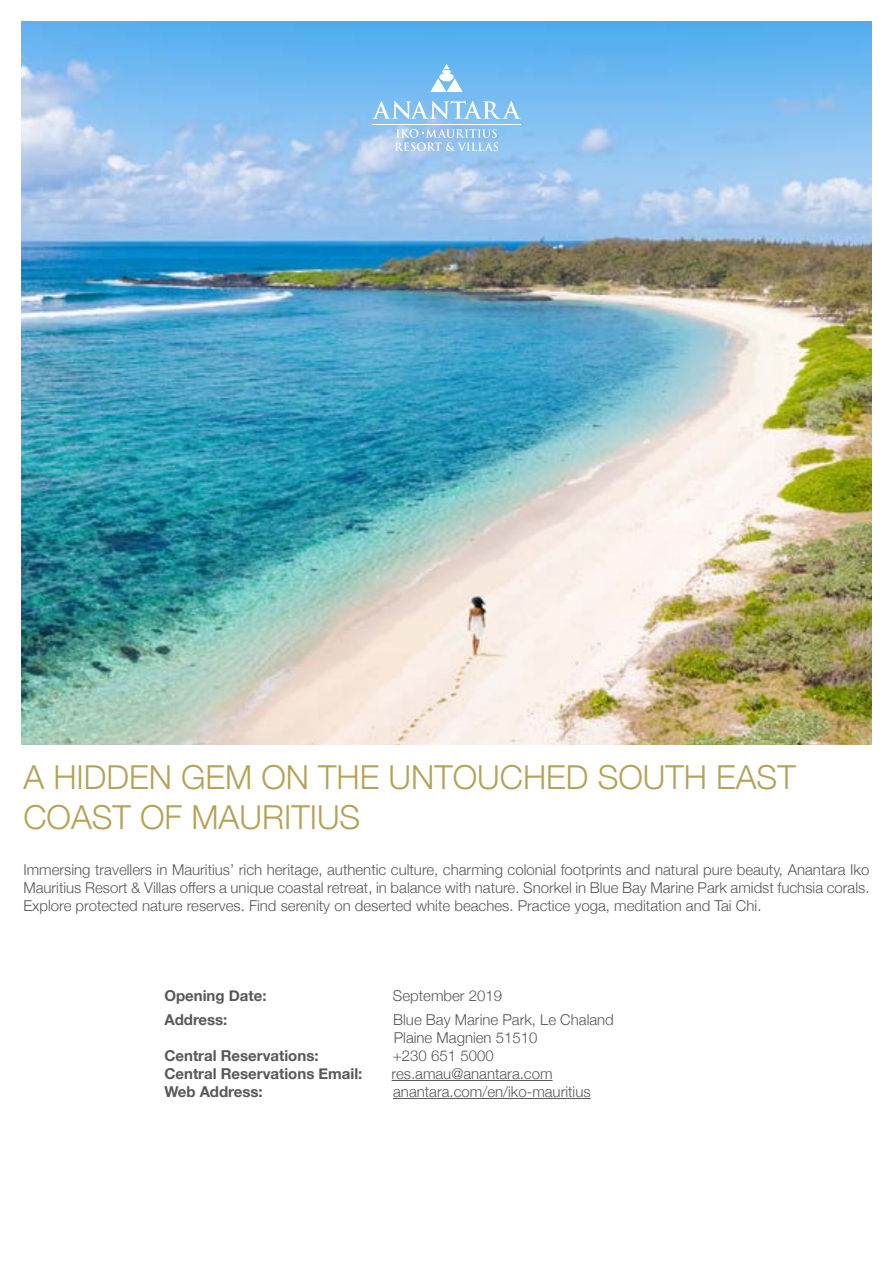
<style>
.page{position:relative;width:893px;height:1263px;background:#fff}
.page>*{position:absolute;margin:0;border:0;box-sizing:border-box;transform-origin:0 0}
.t1{font:300 33px/39.6px "Helvetica Neue";color:#b3a258}
.t2{font:300 15px/18px "Helvetica Neue";color:#57585a;text-align:justify}
.t3{font:700 15px "Helvetica Neue";color:#57585a}
</style>
<div class="page">
<img style="left:21px;top:21px;width:851px;height:723px">
<svg style="left:372px;top:101px;width:149px;height:18px"></svg>
<svg style="left:430px;top:64px;width:33px;height:28px"></svg>
<hr style="left:372px;top:124px;width:149px;height:1px;background:#fff">
<svg style="left:395px;top:129px;width:103px;height:22px"></svg>
<hr style="left:392px;top:1080px;width:161px;height:1px;background:#57585a">
<hr style="left:393px;top:1098px;width:198px;height:1px;background:#57585a">
<p class="t1" style="left:23px;top:755px;width:774px">A HIDDEN GEM ON THE UNTOUCHED SOUTH EAST<br>COAST OF MAURITIUS</p>
<p class="t2" style="left:23px;top:859px;width:848px">Immersing travellers in Mauritius’ rich heritage, authentic culture, charming colonial footprints and natural pure beauty, Anantara Iko Mauritius Resort &amp; Villas offers a unique coastal retreat, in balance with nature. Snorkel in Blue Bay Marine Park amidst fuchsia corals.<br>Explore protected nature reserves. Find serenity on deserted white beaches. Practice yoga, meditation and Tai Chi.</p>
<p class="t3" style="left:164px;top:984px;width:104px">Opening Date:</p>
<p class="t2" style="left:393px;top:986px;width:111px">September 2019</p>
<p class="t3" style="left:164px;top:1008px;width:65px">Address:</p>
<p class="t2" style="left:393px;top:1009px;width:222px">Blue Bay Marine Park, Le Chaland<br>Plaine Magnien 51510</p>
<p class="t3" style="left:164px;top:1044px;width:156px">Central Reservations:</p>
<p class="t2" style="left:393px;top:1045px;width:102px">+230 651 5000</p>
<p class="t3" style="left:164px;top:1062px;width:199px">Central Reservations Email:</p>
<p class="t2" style="left:392px;top:1063px;width:162px">res.amau@anantara.com</p>
<p class="t3" style="left:164px;top:1080px;width:100px">Web Address:</p>
<p class="t2" style="left:393px;top:1081px;width:199px">anantara.com/en/iko-mauritius</p>
</div>
